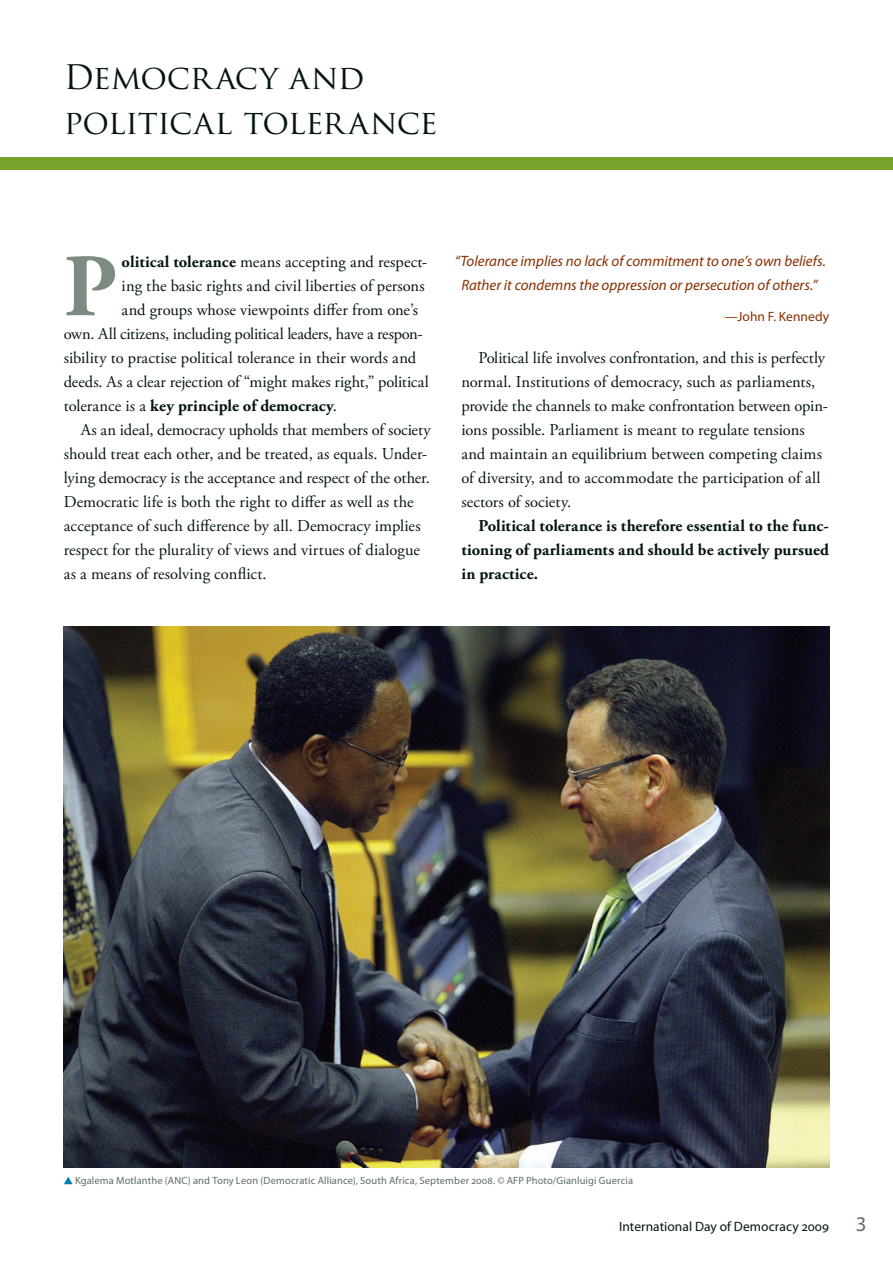
<style>
.page{position:relative;width:893px;height:1263px;background:#fff}
.page>*{position:absolute;margin:0;border:0;box-sizing:border-box;transform-origin:0 0}
.t1{font:700 88.95px "Adobe Garamond Pro";color:#7d8b80}
.t2{font:33px/45px "Trajan Pro";letter-spacing:-.015em;color:#05170c}
.t3{font:21px "Myriad Pro";color:#5f6e62}
.t4{font:16.5px/24px "Adobe Garamond Pro";color:#05170c}
.t5{font:700 16.5px/24px "Adobe Garamond Pro";letter-spacing:.005em;color:#05170c;text-align:justify}
.t6{font:italic 15px/24px "Myriad Pro";color:#882f01;text-align:center}
.t7{font:13.5px "Myriad Pro";letter-spacing:.005em;color:#05170c}
.t8{font:13.5px "Myriad Pro";letter-spacing:.01em;color:#882f01}
.t9{font:10.5px "Myriad Pro";letter-spacing:.01em;color:#5f6e62}
.s1{font-weight:700}
.s2{font-weight:400}
</style>
<div class="page">
<svg style="left:64px;top:1176px;width:9px;height:8px"></svg>
<div style="left:0;top:157px;width:893px;height:13px;background:#78a22d"></div>
<img style="left:64px;top:626px;width:765px;height:541px">
<h2 class="t2" style="left:64px;top:54px;width:375px">Democracy and political tolerance</h2>
<h1 class="t1" style="left:64px;top:235px;width:55px">P</h1>
<p class="t4" style="left:122px;top:250px;width:307px"><span class="s1">olitical tolerance</span> means accepting and respect-</p>
<p class="t4" style="left:122px;top:274px;width:305px">ing the basic rights and civil liberties of persons</p>
<p class="t4" style="left:122px;top:298px;width:298px">and groups whose viewpoints differ from one’s</p>
<p class="t4" style="left:64px;top:322px;width:360px">own. All citizens, including political leaders, have a respon-</p>
<p class="t4" style="left:64px;top:346px;width:354px">sibility to practise political tolerance in their words and</p>
<p class="t4" style="left:64px;top:370px;width:366px">deeds. As a clear rejection of “might makes right,” political</p>
<p class="t5" style="left:64px;top:394px;width:275px"><span class="s2">tolerance is a</span> key principle of democracy<span class="s2">.</span></p>
<p class="t4" style="left:81px;top:418px;width:351px">As an ideal, democracy upholds that members of society</p>
<p class="t4" style="left:64px;top:442px;width:365px">should treat each other, and be treated, as equals. Under-</p>
<p class="t4" style="left:64px;top:467px;width:368px">lying democracy is the acceptance and respect of the other.</p>
<p class="t4" style="left:64px;top:491px;width:351px">Democratic life is both the right to differ as well as the</p>
<p class="t4" style="left:64px;top:515px;width:358px">acceptance of such difference by all. Democracy implies</p>
<p class="t4" style="left:64px;top:539px;width:358px">respect for the plurality of views and virtues of dialogue</p>
<p class="t4" style="left:64px;top:563px;width:204px">as a means of resolving conflict.</p>
<p class="t6" style="left:455px;top:249px;width:373px">“Tolerance implies no lack of commitment to one’s own beliefs.<br>Rather it condemns the oppression or persecution of others.”</p>
<p class="t8" style="left:724px;top:308px;width:106px">—John F. Kennedy</p>
<p class="t4" style="left:461px;top:346px;width:368px;text-indent:17px">Political life involves confrontation, and this is perfectly normal. Institutions of democracy, such as parliaments, provide the channels to make confrontation between opin&shy;ions possible. Parliament is meant to regulate tensions and maintain an equilibrium between competing claims of diversity, and to accommodate the participation of all sectors of society.</p>
<p class="t5" style="left:461px;top:514px;width:369px;text-indent:17px">Political tolerance is therefore essential to the func&shy;tioning of parliaments and should be actively pursued in practice.</p>
<p class="t9" style="left:75px;top:1174px;width:560px">Kgalema Motlanthe (ANC) and Tony Leon (Democratic Alliance), South Africa, September 2008. © AFP Photo/Gianluigi Guercia</p>
<p class="t7" style="left:619px;top:1218px;width:211px">International Day of Democracy 2009</p>
<p class="t3" style="left:856px;top:1211px;width:12px">3</p>
</div>
